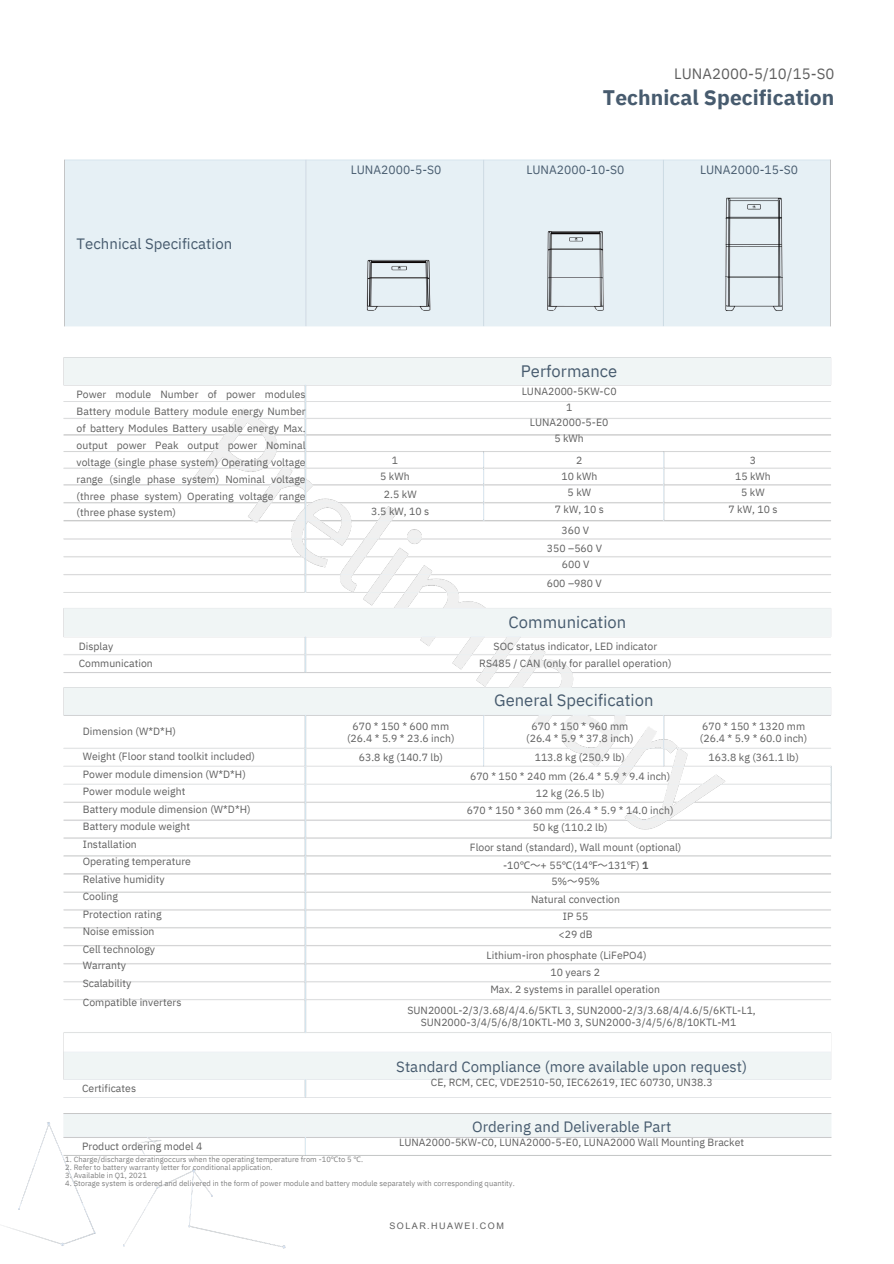
<style>
.page{position:relative;width:894px;height:1264px;background:#fff}
.page>*{position:absolute;margin:0;border:0;box-sizing:border-box;transform-origin:0 0}
.t1{font:700 21px "IBM Plex Sans";letter-spacing:.005em;color:#475b6e}
.t2{font:16.5px "IBM Plex Sans";color:#475b6e}
.t3{font:15px "IBM Plex Sans";color:#475b6e}
.t4{font:15px "IBM Plex Sans";color:#5f5f5f}
.t5{font:12px "IBM Plex Sans";color:#475b6e}
.t6{font:10.5px/16.8px "IBM Plex Sans";color:#5f5f5f;text-align:center}
.t7{font:9px "Arial Unicode MS";letter-spacing:.16em;color:#5f5f5f}
.t8{font:7.5px "IBM Plex Sans";color:#808080}
.s1{font-family:"Noto Sans"}
.s2{font-family:"Noto Sans CJ Ksc"}
.s3{font-weight:700}
</style>
<div class="page">
<img style="left:2px;top:1113px;width:830px;height:136px">
<div style="left:64px;top:159px;width:767px;height:168px;background:#e6f0f5"></div>
<img style="left:63px;top:357px;width:769px;height:741px">
<h5 class="t4" style="left:674px;top:64px;width:162px">LUNA2000-5/10/15-S0</h5>
<h5 class="t1" style="left:602px;top:84px;width:233px">Technical Specification</h5>
<h3 class="t3" style="left:77px;top:234px;width:157px">Technical Specification</h3>
<h5 class="t5" style="left:350px;top:161px;width:92px">LUNA2000-5-S0</h5>
<h5 class="t5" style="left:526px;top:161px;width:100px">LUNA2000-10-S0</h5>
<h5 class="t5" style="left:699px;top:161px;width:100px">LUNA2000-15-S0</h5>
<h5 class="t6" style="left:77px;top:386px;width:230px;text-align:justify">Power module Number of power modules Battery module Battery module energy Number of battery Modules Battery usable energy Max. output power Peak output power Nominal voltage (single phase system) Operating voltage range (single phase system) Nominal voltage (three phase system) Operating voltage range (three phase system)</h5>
<h4 class="t6" style="left:79px;top:637px;width:76px;text-align:left">Display<br>Communication</h4>
<h4 class="t6" style="left:83px;top:723px;width:95px">Dimension (W*D*H)</h4>
<h4 class="t6" style="left:83px;top:747px;width:174px;line-height:18px;text-align:left">Weight (Floor stand toolkit included)<br>Power module dimension (W*D*H)</h4>
<h4 class="t6" style="left:83px;top:782px;width:169px;line-height:18px;text-align:left">Power module weight<br>Battery module dimension (W*D*H)</h4>
<h4 class="t6" style="left:83px;top:817px;width:109px;line-height:18px;text-align:left">Battery module weight<br>Installation</h4>
<h4 class="t6" style="left:83px;top:851px;width:110px;line-height:18px;text-align:left">Operating temperature<br>Relative humidity</h4>
<h4 class="t6" style="left:83px;top:886px;width:80px;line-height:18px;text-align:left">Cooling<br>Protection rating</h4>
<h4 class="t6" style="left:83px;top:921px;width:74px;line-height:18px;text-align:left">Noise emission<br>Cell technology</h4>
<h4 class="t6" style="left:83px;top:956px;width:100px;line-height:18px;text-align:left">Warranty<br>Scalability<br>Compatible inverters</h4>
<h5 class="t6" style="left:82px;top:1079px;width:56px">Certificates</h5>
<h4 class="t6" style="left:82px;top:1137px;width:122px">Product ordering model 4</h4>
<h2 class="t6" style="left:380px;top:452px;width:31px;line-height:15.8px">1<br>5 kWh</h2>
<h5 class="t6" style="left:371px;top:485px;width:60px">2.5 kW<br>3.5 kW, 10 s</h5>
<h2 class="t6" style="left:347px;top:719px;width:109px;line-height:12.3px">670 * 150 * 600 mm (26.4 * 5.9 * 23.6 inch)</h2>
<h2 class="t6" style="left:359px;top:749px;width:86px">63.8 kg (140.7 lb)</h2>
<h5 class="t2" style="left:520px;top:360px;width:98px">Performance</h5>
<h5 class="t6" style="left:521px;top:383px;width:96px;line-height:15.8px">LUNA2000-5KW-C0<br>1<br>LUNA2000-5-E0<br>5 kWh</h5>
<h5 class="t6" style="left:561px;top:452px;width:37px;line-height:15.8px">2<br>10 kWh<br>5 kW</h5>
<h5 class="t6" style="left:554px;top:500px;width:51px">7 kW, 10 s</h5>
<h5 class="t6" style="left:561px;top:521px;width:29px">360 V</h5>
<h5 class="t6" style="left:546px;top:539px;width:57px">350 –560 V<br>600 V</h5>
<h5 class="t6" style="left:546px;top:575px;width:57px">600 –980 V</h5>
<h5 class="t2" style="left:508px;top:611px;width:119px">Communication</h5>
<h5 class="t6" style="left:479px;top:637px;width:194px">SOC status indicator, LED indicator<br>RS485 / CAN (only for parallel operation)</h5>
<h5 class="t2" style="left:494px;top:689px;width:161px">General Specification</h5>
<h5 class="t6" style="left:526px;top:719px;width:109px;line-height:12.3px">670 * 150 * 960 mm (26.4 * 5.9 * 37.8 inch)</h5>
<h5 class="t6" style="left:534px;top:749px;width:92px">113.8 kg (250.9 lb)</h5>
<h5 class="t6" style="left:734px;top:452px;width:37px;line-height:15.8px">3<br>15 kWh<br>5 kW</h5>
<h5 class="t6" style="left:728px;top:500px;width:51px">7 kW, 10 s</h5>
<h4 class="t6" style="left:699px;top:719px;width:109px;line-height:12.3px;text-align:left">670 * 150 * 1320 mm (26.4 * 5.9 * 60.0 inch)</h4>
<h4 class="t6" style="left:708px;top:749px;width:92px">163.8 kg (361.1 lb)</h4>
<h4 class="t6" style="left:467px;top:767px;width:208px">670 * 150 * 240 mm (26.4 * 5.9 * 9.4 inch)<br>12 kg (26.5 lb)<br>670 * 150 * 360 mm (26.4 * 5.9 * 14.0 inch)<br>50 kg (110.2 lb)</h4>
<h5 class="t6" style="left:469px;top:837px;width:213px;line-height:18px">Floor stand (standard), Wall mount (optional) -10<span class="s1">℃</span><span class="s2">～</span>+ 55<span class="s1">℃</span>(14<span class="s1">℉</span><span class="s2">～</span>131<span class="s1">℉</span>) <span class="s3">1</span></h5>
<h5 class="t6" style="left:531px;top:872px;width:90px;line-height:18px">5%<span class="s2">～</span>95%<br>Natural convection</h5>
<h5 class="t6" style="left:558px;top:907px;width:36px;line-height:18px">IP 55 &lt;29 dB</h5>
<p class="t6" style="left:486px;top:946px;width:162px">Lithium-iron phosphate (LiFePO4)</p>
<h5 class="t6" style="left:490px;top:963px;width:171px">10 years 2<br>Max. 2 systems in parallel operation</h5>
<h5 class="t6" style="left:407px;top:1001px;width:350px">SUN2000L-2/3/3.68/4/4.6/5KTL 3, SUN2000-2/3/3.68/4/4.6/5/6KTL-L1,</h5>
<p class="t6" style="left:420px;top:1013px;width:317px">SUN2000-3/4/5/6/8/10KTL-M0 3, SUN2000-3/4/5/6/8/10KTL-M1</p>
<p class="t3" style="left:396px;top:1056px;width:352px">Standard Compliance (more available upon request)</p>
<p class="t6" style="left:430px;top:1074px;width:283px">CE, RCM, CEC, VDE2510-50, IEC62619, IEC 60730, UN38.3</p>
<h3 class="t3" style="left:472px;top:1116px;width:201px">Ordering and Deliverable Part</h3>
<h3 class="t6" style="left:399px;top:1134px;width:346px">LUNA2000-5KW-C0, LUNA2000-5-E0, LUNA2000 Wall Mounting Bracket</h3>
<h6 class="t8" style="left:65px;top:1154px;width:299px">1. Charge/discharge deratingoccurs when the operating temperature from -10<span class="s1">℃</span>to 5 <span class="s1">℃</span>.</h6>
<h6 class="t8" style="left:65px;top:1162px;width:208px">2. Refer to battery warranty letter for conditional application.</h6>
<h6 class="t8" style="left:65px;top:1170px;width:83px">3. Available in Q1, 2021</h6>
<h6 class="t8" style="left:65px;top:1178px;width:451px">4. Storage system is ordered and delivered in the form of power module and battery module separately with corresponding quantity.</h6>
<h3 class="t7" style="left:389px;top:1219px;width:116px">SOLAR.HUAWEI.COM</h3>
</div>
